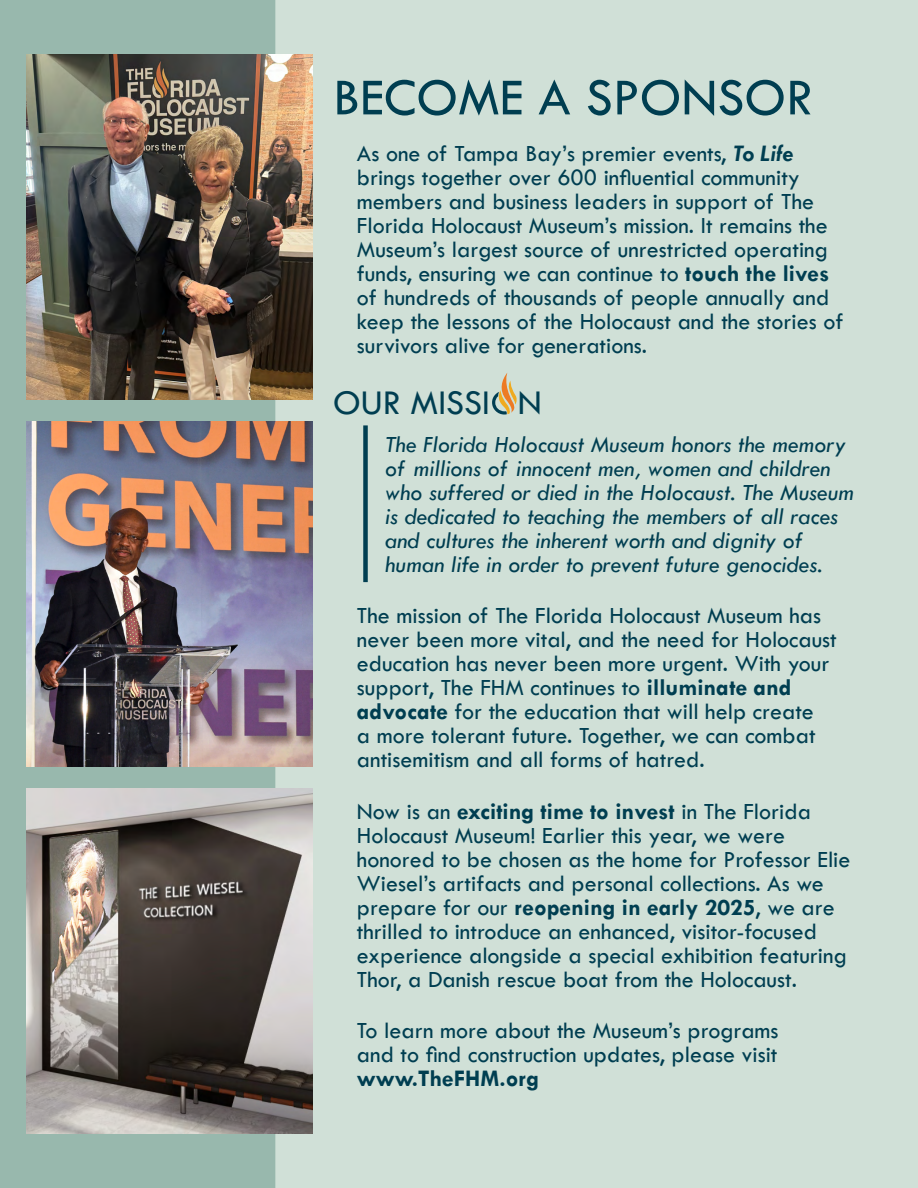
<style>
.page{position:relative;width:918px;height:1188px;background:#fff}
.page>*{position:absolute;margin:0;border:0;box-sizing:border-box;transform-origin:0 0}
.t1{font:54px "Tw Cen";color:#003e51}
.t2{font:36px "Tw Cen";color:#003e51}
.t3{font:24px/24px "Tw Cen";color:#003e51}
.t4{font:italic 24px/24px "Tw Cen";color:#003e51}
.t5{font:700 24px "Tw Cen";color:#003e51}
.s1{font-weight:700;font-style:italic}
.s2{font-weight:700}
.s3{color:#d0e0d7}
</style>
<div class="page">
<div style="left:275px;top:0;width:643px;height:1188px;background:#d0e0d7"></div>
<div style="left:0;top:0;width:275px;height:1188px;background:#98b8ad"></div>
<img style="left:26px;top:54px;width:287px;height:346px">
<img style="left:26px;top:788px;width:287px;height:346px">
<img style="left:26px;top:421px;width:287px;height:346px">
<div style="left:363px;top:425px;width:5px;height:157px;background:#003e51"></div>
<svg style="left:492px;top:373px;width:25px;height:42px"></svg>
<h1 class="t1" style="left:333px;top:65px;width:481px">BECOME A SPONSOR</h1>
<p class="t3" style="left:357px;top:141px;width:488px">As one of Tampa Bay’s premier events, <span class="s1">To Life </span>brings together over 600 influential community members and business leaders in support of The Florida Holocaust Museum’s mission. It remains the Museum’s largest source of unrestricted operating funds, ensuring we can continue to <span class="s2">touch the lives </span>of hundreds of thousands of people annually and keep the lessons of the Holocaust and the stories of survivors alive for generations.</p>
<h2 class="t2" style="left:333px;top:381px;width:210px">OUR MISSI<span class="s3">O</span>N</h2>
<p class="t4" style="left:385px;top:432px;width:471px">The Florida Holocaust Museum honors the memory of millions of innocent men, women and children who suffered or died in the Holocaust. The Museum is dedicated to teaching the members of all races and cultures the inherent worth and dignity of human life in order to prevent future genocides.</p>
<p class="t3" style="left:357px;top:604px;width:481px">The mission of The Florida Holocaust Museum has never been more vital, and the need for Holocaust education has never been more urgent. With your support, The FHM continues to <span class="s2">illuminate and advocate</span> for the education that will help create<br>a more tolerant future. Together, we can combat antisemitism and all forms of hatred.</p>
<p class="t3" style="left:357px;top:799px;width:495px">Now is an <span class="s2">exciting time to invest</span> in The Florida Holocaust Museum! Earlier this year, we were honored to be chosen as the home for Professor Elie Wiesel’s artifacts and personal collections. As we prepare for our <span class="s2">reopening in early 2025</span>, we are thrilled to introduce an enhanced, visitor-focused experience alongside a special exhibition featuring Thor, a Danish rescue boat from the Holocaust.</p>
<p class="t3" style="left:357px;top:1018px;width:423px">To learn more about the Museum’s programs and to find construction updates, please visit</p>
<p class="t5" style="left:357px;top:1064px;width:184px">www.TheFHM.org</p>
</div>
